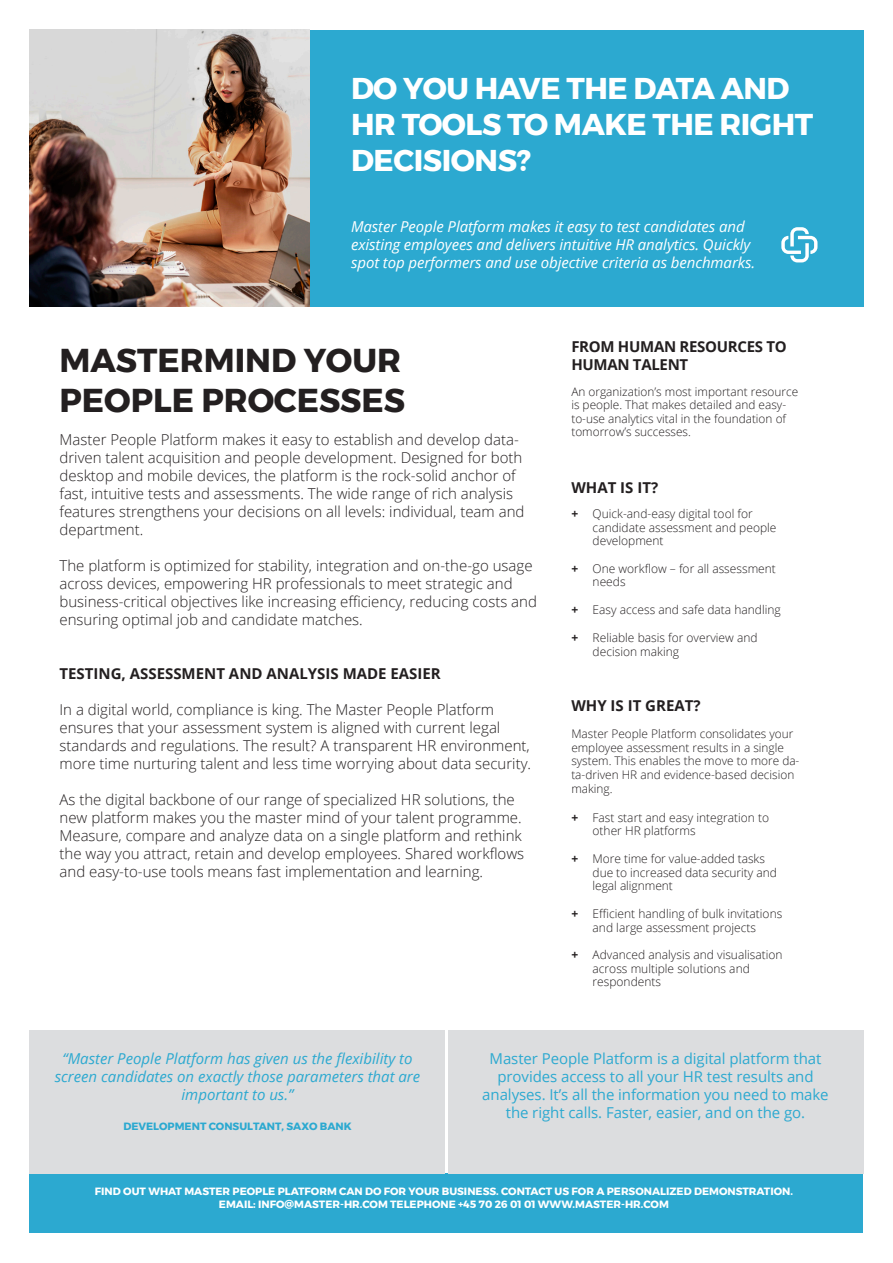
<style>
.page{position:relative;width:893px;height:1263px;background:#fff}
.page>*{position:absolute;margin:0;border:0;box-sizing:border-box;transform-origin:0 0}
.Sort__title{font:700 33px/39.6px "Montserrat";color:#231f20}
.Hvid__title{font:700 30px/36px "Montserrat";letter-spacing:-.015em;color:#fff}
.Brødtekst{font:300 15px/18px "Open Sans";color:#231f20}
.Turis__kursiv{font:15px/18px "Open Sans";letter-spacing:-.005em;color:#2ca9d0;text-align:center}
.t1{font:italic 15px/18px "Open Sans";letter-spacing:-.005em;color:#fff}
.Turis__kursiv-2{font:italic 15px/18px "Open Sans";color:#2ca9d0;text-align:center}
.Fed_brødtekst{font:700 15px/18px "Open Sans";letter-spacing:-.02em;color:#231f20}
.Brødtekst-2{font:700 15px "Open Sans";color:#231f20}
.Fed_brødtekst-2{font:700 15px "Open Sans";color:#231f20}
.Lille__sort{font:300 12px/13.5px "Open Sans";color:#231f20}
.Lille__sort-2{font:300 11.85px/13.6px "Open Sans";color:#231f20}
.Hvid__lille__kapital{font:700 10.5px/12.6px "Montserrat";color:#fff;text-align:center}
.Turis__kursiv-3{font:700 10.5px "Montserrat";color:#2ca9d0}
.s1{font-weight:700}
</style>
<div class="page">
<div style="left:306px;top:30px;width:557px;height:276px;background:#2ca9d0"></div>
<img style="left:30px;top:30px;width:279px;height:276px">
<div style="left:30px;top:1173px;width:833px;height:60px;background:#2ca9d0"></div>
<div style="left:30px;top:1030px;width:415px;height:143px;background:#dcdddf"></div>
<div style="left:448px;top:1030px;width:415px;height:143px;background:#dcdddf"></div>
<svg style="left:781px;top:227px;width:36px;height:35px"></svg>
<p class="Hvid__title" style="left:351px;top:70px;width:464px">DO YOU HAVE THE DATA AND<br>HR TOOLS TO MAKE THE RIGHT<br>DECISIONS?</p>
<p class="t1" style="left:351px;top:217px;width:406px">Master People Platform makes it easy to test candidates and existing employees and delivers intuitive HR analytics. Quickly spot top performers and use objective criteria as benchmarks.</p>
<p class="Sort__title" style="left:60px;top:341px;width:347px">MASTERMIND YOUR<br>PEOPLE PROCESSES</p>
<p class="Brødtekst" style="left:60px;top:430px;width:466px">Master People Platform makes it easy to establish and develop data&shy;driven talent acquisition and people development. Designed for both desktop and mobile devices, the platform is the rock-solid anchor of fast, intuitive tests and assessments. The wide range of rich analysis features strengthens your decisions on all levels: individual, team and department.</p>
<p class="Brødtekst" style="left:60px;top:556px;width:479px">The platform is optimized for stability, integration and on-the-go usage across devices, empowering HR professionals to meet strategic and business-critical objectives like increasing efficiency, reducing costs and ensuring optimal job and candidate matches.</p>
<p class="Brødtekst-2" style="left:60px;top:663px;width:383px">TESTING, ASSESSMENT AND ANALYSIS MADE EASIER</p>
<p class="Brødtekst" style="left:60px;top:700px;width:473px">In a digital world, compliance is king. The Master People Platform ensures that your assessment system is aligned with current legal standards and regulations. The result? A transparent HR environment, more time nurturing talent and less time worrying about data security.</p>
<p class="Brødtekst" style="left:60px;top:790px;width:466px">As the digital backbone of our range of specialized HR solutions, the new platform makes you the master mind of your talent programme.<br>Measure, compare and analyze data on a single platform and rethink the way you attract, retain and develop employees. Shared workflows and easy-to-use tools means fast implementation and learning.</p>
<p class="Fed_brødtekst" style="left:571px;top:337px;width:217px">FROM HUMAN RESOURCES TO<br>HUMAN TALENT</p>
<p class="Lille__sort-2" style="left:571px;top:384px;width:228px">An organization’s most important resource is people. That makes detailed and easy&shy;to-use analytics vital in the foundation of tomorrow’s successes.</p>
<p class="Fed_brødtekst" style="left:571px;top:478px;width:88px">WHAT IS IT?</p>
<p class="Lille__sort" style="left:593px;top:507px;width:185px;text-indent:-21px"><span class="s1">+</span> Quick-and-easy digital tool for candidate assessment and people development</p>
<p class="Lille__sort" style="left:593px;top:561px;width:185px;text-indent:-21px"><span class="s1">+</span> One workflow – for all assessment needs</p>
<p class="Lille__sort" style="left:571px;top:603px;width:211px"><span class="s1">+</span> Easy access and safe data handling</p>
<p class="Lille__sort" style="left:593px;top:631px;width:166px;text-indent:-21px"><span class="s1">+</span> Reliable basis for overview and decision making</p>
<p class="Fed_brødtekst-2" style="left:571px;top:695px;width:131px">WHY IS IT GREAT?</p>
<p class="Lille__sort-2" style="left:571px;top:726px;width:230px">Master People Platform consolidates your employee assessment results in a single system. This enables the move to more da&shy;ta-driven HR and evidence-based decision making.</p>
<p class="Lille__sort" style="left:593px;top:810px;width:178px;text-indent:-21px"><span class="s1">+</span> Fast start and easy integration to other HR platforms</p>
<p class="Lille__sort" style="left:593px;top:852px;width:186px;text-indent:-21px"><span class="s1">+</span> More time for value-added tasks due to increased data security and legal alignment</p>
<p class="Lille__sort" style="left:571px;top:907px;width:212px;text-align:center"><span class="s1">+</span> Efficient handling of bulk invitations and large assessment projects</p>
<p class="Lille__sort" style="left:593px;top:948px;width:192px;text-indent:-21px"><span class="s1">+</span> Advanced analysis and visualisation across multiple solutions and respondents</p>
<p class="Turis__kursiv-2" style="left:55px;top:1049px;width:367px">“Master People Platform has given us the flexibility to screen candidates on exactly those parameters that are important to us.”</p>
<p class="Turis__kursiv-3" style="left:123px;top:1118px;width:230px">DEVELOPMENT CONSULTANT, SAXO BANK</p>
<p class="Turis__kursiv" style="left:482px;top:1049px;width:348px">Master People Platform is a digital platform that provides access to all your HR test results and analyses. It’s all the information you need to make the right calls. Faster, easier, and on the go.</p>
<p class="Hvid__lille__kapital" style="left:95px;top:1185px;width:699px">FIND OUT WHAT MASTER PEOPLE PLATFORM CAN DO FOR YOUR BUSINESS. CONTACT US FOR A PERSONALIZED DEMONSTRATION.<br>EMAIL: INFO@MASTER-HR.COM TELEPHONE +45 70 26 01 01 WWW.MASTER-HR.COM</p>
</div>
